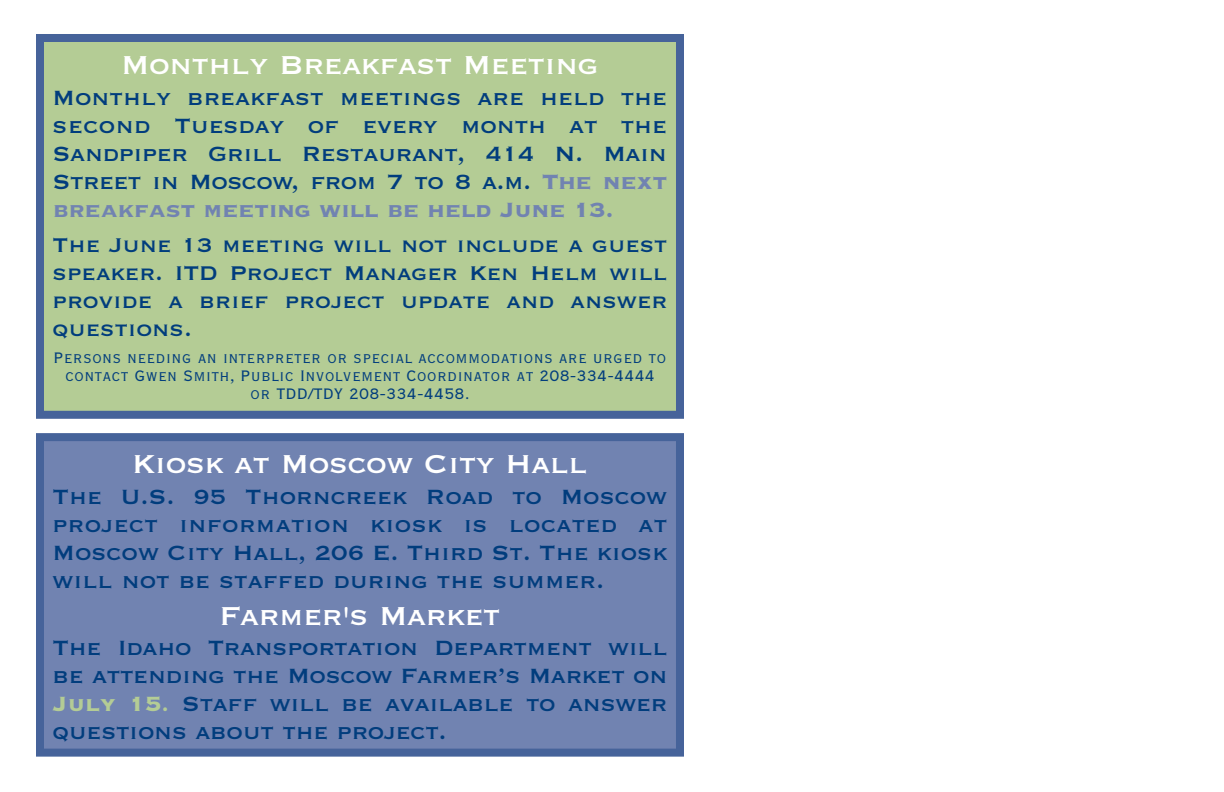
<style>
.page{position:relative;width:1224px;height:792px;background:#fff}
.page>*{position:absolute;margin:0;border:0;box-sizing:border-box;transform-origin:0 0}
.t1{font:34px "Copperplate Thirty One BC";letter-spacing:-.01em;color:#fff}
.t2{font:27px/28px "Copperplate Thirty One BC";letter-spacing:-.01em;color:#013d7d;text-align:justify}
.t3{font:27px "Copperplate Thirty Three BC";letter-spacing:-.02em;color:#7183b1}
.t4{font:26px/28px "Copperplate Thirty One BC";color:#013d7d;text-align:justify}
.t5{font:20px/18px "Copperplate Twenty Nine BC";letter-spacing:.01em;color:#013d7d;text-align:center}
.s1{font-family:"Copperplate Thirty Three BC";color:#7183b1}
.s2{font-family:"Copperplate Thirty Three BC";color:#b4cc95}
.s3{color:#b4cc95}
</style>
<div class="page">
<div style="left:40px;top:38px;width:640px;height:377px;background:#b4cc95"></div>
<div style="left:36px;top:34px;width:648px;height:385px;border:8px solid #46639a"></div>
<div style="left:40px;top:437px;width:640px;height:316px;background:#7183b1"></div>
<div style="left:36px;top:433px;width:648px;height:324px;border:8px solid #46639a"></div>
<p class="t1" style="left:121px;top:48px;width:479px">Monthly Breakfast Meeting</p>
<p class="t2" style="left:53px;top:83px;width:616px">Monthly breakfast meetings are held the second Tuesday of every month at the Sandpiper Grill Restaurant, 414 N. Main Street in Moscow, from 7 to 8 a.m. <span class="s1">The next</span></p>
<p class="t3" style="left:53px;top:196px;width:563px">breakfast meeting will be held June 13.</p>
<p class="t4" style="left:53px;top:231px;width:616px">The June 13 meeting will not include a guest speaker. ITD Project Manager Ken Helm will provide a brief project update and answer questions.</p>
<p class="t5" style="left:54px;top:348px;width:614px">Persons needing an interpreter or special accommodations are urged to contact Gwen Smith, Public Involvement Coordinator at 208-334-4444 or TDD/TDY 208-334-4458.</p>
<p class="t1" style="left:132px;top:447px;width:456px">Kiosk at Moscow City Hall</p>
<p class="t2" style="left:53px;top:482px;width:616px">The U.S. 95 Thorncreek Road to Moscow project information kiosk is located at Moscow City Hall, 206 E. Third St. The kiosk will not be staffed during the summer.</p>
<p class="t1" style="left:220px;top:599px;width:282px">Farmer's Market</p>
<p class="t2" style="left:53px;top:633px;width:616px">The Idaho Transportation Department will be attending the Moscow Farmer’s Market on <span class="s2">July 15</span><span class="s3">.</span> Staff will be available to answer questions about the project.</p>
</div>
